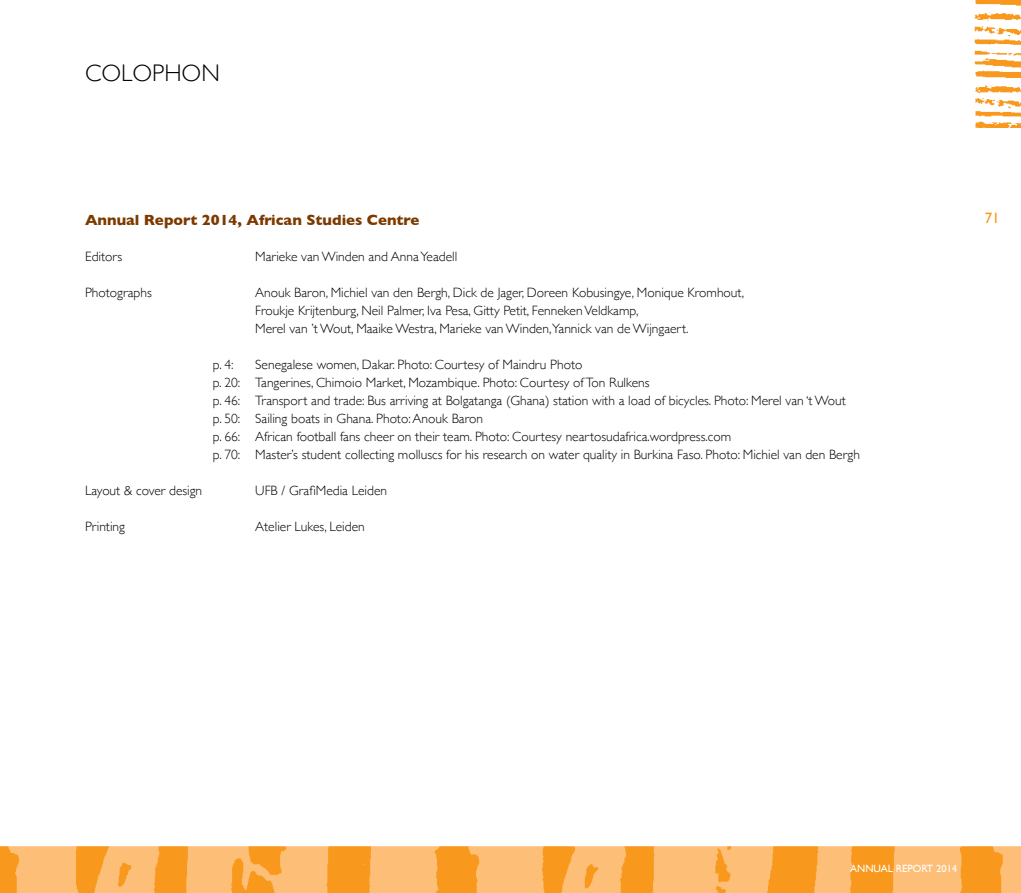
<style>
.page{position:relative;width:1021px;height:893px;background:#fff}
.page>*{position:absolute;margin:0;border:0;box-sizing:border-box;transform-origin:0 0}
.t1{font:300 24px "Gill Sans";color:#000}
.t2{font:700 15px "Gill Sans";color:#7c3a00}
.t3{font:15px "Gill Sans";color:#f8991d}
.t4{font:300 13.5px/18px "Gill Sans";color:#000}
.t5{font:10.5px "Gill Sans";color:#fff}
.s1{font-style:inherit}
</style>
<div class="page">
<img style="left:0;top:846px;width:1020px;height:47px">
<img style="left:974px;top:0;width:46px;height:128px">
<h1 class="t1" style="left:85px;top:54px;width:136px">COLOPHON</h1>
<p class="t2" style="left:85px;top:208px;width:336px">Annual Report 2014, African Studies Centre</p>
<p class="t3" style="left:984px;top:209px;width:16px">71</p>
<p class="t4" style="left:85px;top:246px;width:39px">Editors</p>
<p class="t4" style="left:255px;top:246px;width:203px">Marieke van Winden and AnnaYeadell</p>
<p class="t4" style="left:85px;top:282px;width:68px">Photographs</p>
<p class="t4" style="left:255px;top:282px;width:490px">Anouk Baron, Michiel van den Bergh, Dick de Jager, Doreen Kobusingye, Monique Kromhout,<br>Froukje Krijtenburg, Neil Palmer, Iva Pesa, Gitty Petit, FennekenVeldkamp,<br>Merel van ’t Wout, Maaike Westra, Marieke van Winden,Yannick van de Wijngaert.</p>
<p class="t4" style="left:213px;top:354px;width:22px">p. 4:</p>
<p class="t4" style="left:213px;top:354px;width:648px;text-indent:43px">Senegalese women, Dakar. Photo: Courtesy of Maindru Photo<br>p. 20: Tangerines, Chimoio Market, Mozambique. Photo: Courtesy ofTon Rulkens<br>p. 46: Transport and trade: Bus arriving at Bolgatanga (Ghana) station with a load of bicycles. Photo: Merel van ‘t Wout<br>p. 50: Sailing boats in Ghana. Photo:Anouk Baron<br>p. 66: African football fans cheer on their team. Photo: Courtesy neartosudafrica.wordpress.com<br>p. 70: Master’s student collecting molluscs for his research on water quality in Burkina Faso. Photo: Michiel van den Bergh</p>
<p class="t4" style="left:85px;top:480px;width:119px">Layout &amp; cover design</p>
<p class="t4" style="left:255px;top:480px;width:133px">UFB / GrafiMedia Leiden</p>
<p class="t4" style="left:85px;top:516px;width:41px">Printing</p>
<p class="t4" style="left:255px;top:516px;width:111px">Atelier Lukes, Leiden</p>
<p class="t5" style="left:850px;top:862px;width:108px">ANNUAL REPORT <span class="s1">2014</span></p>
</div>
